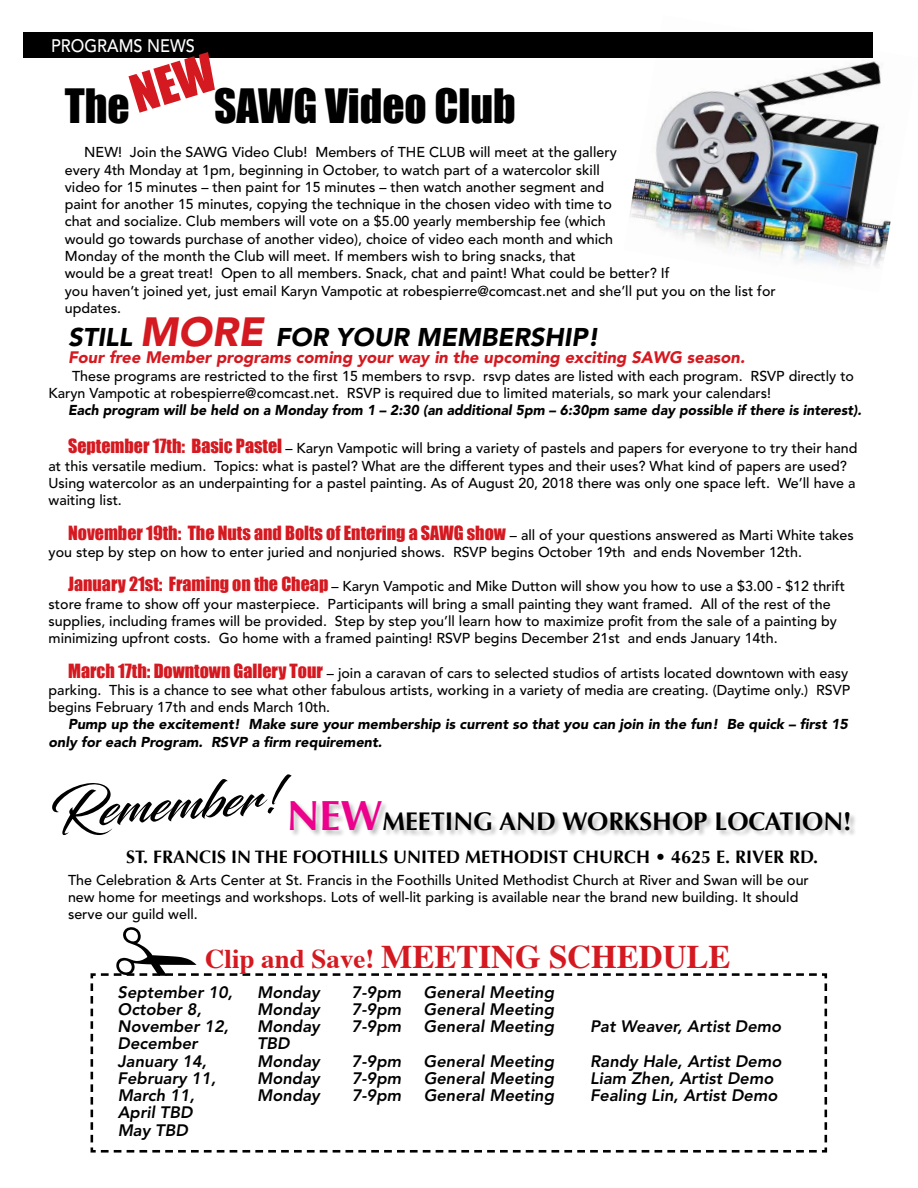
<style>
.page{position:relative;width:918px;height:1188px;background:#fff}
.page>*{position:absolute;margin:0;border:0;box-sizing:border-box;transform-origin:0 0}
.t1{font:51px "Blacksword";color:#000}
.t2{font:43.5px "Impact";color:#000}
.t3{font:700 33px "Times";color:#d51920}
.t4{font:700 25.5px "Optima";color:#000}
.t5{font:italic 900 25.5px "Avenir LT Std";color:#000}
.t6{font:18px "Impact";color:#d51920}
.t7{font:700 18px "Optima";color:#000}
.t8{font:500 18px "Avenir LT Std";color:#fff;scale:.91 1}
.t9{font:italic 800 16.5px/17.2px "Avenir LT Std";color:#000}
.t10{font:italic 900 16.5px "Avenir LT Std";color:#d51920}
.t11{font:500 14.25px/17.2px "Avenir LT Std";color:#000}
.t12{font:italic 900 14.25px/17.2px "Avenir LT Std";color:#000}
.s1{font-size:40.5px;color:#d51920}
.s2{font-family:"Impact";font-weight:400;font-size:18px;color:#d51920}
.s3{font-family:"Avenir LT Std";font-weight:500;font-size:14.25px;color:#000}
.s4{font-size:42px;color:#ec008c}
.s5{font-size:27px}
</style>
<div class="page">
<img style="left:630px;top:61px;width:261px;height:207px">
<div style="left:24px;top:32px;width:849px;height:26px;background:#000"></div>
<div style="left:290px;top:801px;width:567px;height:36px;background:#000;opacity:.25"></div>
<svg style="left:91px;top:973px;width:728px;height:180px"></svg>
<p class="t8" style="left:51px;top:36px;width:159px">PROGRAMS NEWS</p>
<h2 class="t2" style="left:65px;top:72px;width:67px">The</h2>
<h2 class="t2" style="left:214px;top:72px;width:303px">SAWG Video Club</h2>
<p class="t11" style="left:65px;top:144px;width:712px;text-indent:19px">NEW! Join the SAWG Video Club! Members of THE CLUB will meet at the gallery<br>every 4th Monday at 1pm, beginning in October, to watch part of a watercolor skill<br>video for 15 minutes – then paint for 15 minutes – then watch another segment and<br>paint for another 15 minutes, copying the technique in the chosen video with time to<br>chat and socialize. Club members will vote on a $5.00 yearly membership fee (which<br>would go towards purchase of another video), choice of video each month and which<br>Monday of the month the Club will meet. If members wish to bring snacks, that<br>would be a great treat! Open to all members. Snack, chat and paint! What could be better? If<br>you haven’t joined yet, just email Karyn Vampotic at robespierre@comcast.net and she’ll put you on the list for updates.</p>
<h3 class="t5" style="left:68px;top:322px;width:532px">STILL <span class="s1">MORE</span> FOR YOUR MEMBERSHIP!</h3>
<p class="t10" style="left:68px;top:348px;width:678px">Four free Member programs coming your way in the upcoming exciting SAWG season.</p>
<p class="t11" style="left:49px;top:367px;width:807px;text-indent:23px">These programs are restricted to the first 15 members to rsvp. rsvp dates are listed with each program. RSVP directly to<br>Karyn Vampotic at robespierre@comcast.net. RSVP is required due to limited materials, so mark your calendars!</p>
<p class="t12" style="left:68px;top:402px;width:795px">Each program will be held on a Monday from 1 – 2:30 (an additional 5pm – 6:30pm same day possible if there is interest).</p>
<p class="t11" style="left:49px;top:440px;width:810px;text-indent:20px"><span class="s2">September 17th: Basic Pastel</span> – Karyn Vampotic will bring a variety of pastels and papers for everyone to try their hand at this versatile medium. Topics: what is pastel? What are the different types and their uses? What kind of papers are used?<br>Using watercolor as an underpainting for a pastel painting. As of August 20, 2018 there was only one space left. We’ll have a waiting list.</p>
<p class="t6" style="left:68px;top:519px;width:787px">November 19th: The Nuts and Bolts of Entering a SAWG show <span class="s3">– all of your questions answered as Marti White takes</span></p>
<p class="t11" style="left:49px;top:544px;width:755px">you step by step on how to enter juried and nonjuried shows. RSVP begins October 19th and ends November 12th.</p>
<p class="t11" style="left:49px;top:578px;width:798px;text-indent:19px"><span class="s2">January 21st: Framing on the Cheap</span> – Karyn Vampotic and Mike Dutton will show you how to use a $3.00 - $12 thrift store frame to show off your masterpiece. Participants will bring a small painting they want framed. All of the rest of the supplies, including frames will be provided. Step by step you’ll learn how to maximize profit from the sale of a painting by minimizing upfront costs. Go home with a framed painting! RSVP begins December 21st and ends January 14th.</p>
<p class="t11" style="left:49px;top:664px;width:803px;text-indent:19px"><span class="s2">March 17th: Downtown Gallery Tour</span> – join a caravan of cars to selected studios of artists located downtown with easy parking. This is a chance to see what other fabulous artists, working in a variety of media are creating. (Daytime only.) RSVP begins February 17th and ends March 10th.</p>
<p class="t12" style="left:49px;top:716px;width:801px;text-indent:19px">Pump up the excitement! Make sure your membership is current so that you can join in the fun! Be quick – first 15 only for each Program. RSVP a firm requirement.</p>
<h1 class="t1" style="left:49px;top:781px;width:235px;rotate:-4deg">Remember!</h1>
<h3 class="t4" style="left:287px;top:806px;width:566px"><span class="s4">NEW</span>MEETING AND WORKSHOP LOCATION!</h3>
<p class="t7" style="left:126px;top:846px;width:694px">ST. FRANCIS IN THE FOOTHILLS UNITED METHODIST CHURCH • 4625 E. RIVER RD.</p>
<p class="t11" style="left:68px;top:872px;width:742px">The Celebration &amp; Arts Center at St. Francis in the Foothills United Methodist Church at River and Swan will be our new home for meetings and workshops. Lots of well-lit parking is available near the brand new building. It should serve our guild well.</p>
<h3 class="t3" style="left:205px;top:925px;width:527px"><span class="s5">Clip and Save!</span> MEETING SCHEDULE</h3>
<p class="t9" style="left:118px;top:984px;width:117px">September 10,</p>
<p class="t9" style="left:257px;top:984px;width:64px">Monday</p>
<p class="t9" style="left:352px;top:984px;width:51px">7-9pm</p>
<p class="t9" style="left:424px;top:984px;width:132px">General Meeting</p>
<p class="t9" style="left:118px;top:1001px;width:86px">October 8,</p>
<p class="t9" style="left:257px;top:1001px;width:64px">Monday</p>
<p class="t9" style="left:352px;top:1001px;width:51px">7-9pm</p>
<p class="t9" style="left:424px;top:1001px;width:132px">General Meeting</p>
<p class="t9" style="left:118px;top:1018px;width:113px">November 12,</p>
<p class="t9" style="left:257px;top:1018px;width:64px">Monday</p>
<p class="t9" style="left:352px;top:1018px;width:51px">7-9pm</p>
<p class="t9" style="left:424px;top:1018px;width:132px">General Meeting</p>
<p class="t9" style="left:590px;top:1018px;width:193px">Pat Weaver, Artist Demo</p>
<p class="t9" style="left:118px;top:1035px;width:82px">December</p>
<p class="t9" style="left:257px;top:1035px;width:34px">TBD</p>
<p class="t9" style="left:118px;top:1053px;width:91px">January 14,</p>
<p class="t9" style="left:257px;top:1053px;width:64px">Monday</p>
<p class="t9" style="left:352px;top:1053px;width:51px">7-9pm</p>
<p class="t9" style="left:424px;top:1053px;width:132px">General Meeting</p>
<p class="t9" style="left:590px;top:1053px;width:193px">Randy Hale, Artist Demo</p>
<p class="t9" style="left:118px;top:1070px;width:100px">February 11,</p>
<p class="t9" style="left:257px;top:1070px;width:64px">Monday</p>
<p class="t9" style="left:352px;top:1070px;width:51px">7-9pm</p>
<p class="t9" style="left:424px;top:1070px;width:132px">General Meeting</p>
<p class="t9" style="left:590px;top:1070px;width:185px">Liam Zhen, Artist Demo</p>
<p class="t9" style="left:118px;top:1087px;width:78px">March 11,</p>
<p class="t9" style="left:257px;top:1087px;width:64px">Monday</p>
<p class="t9" style="left:352px;top:1087px;width:51px">7-9pm</p>
<p class="t9" style="left:424px;top:1087px;width:132px">General Meeting</p>
<p class="t9" style="left:590px;top:1087px;width:189px">Fealing Lin, Artist Demo</p>
<p class="t9" style="left:118px;top:1104px;width:76px">April TBD<br>May TBD</p>
</div>
